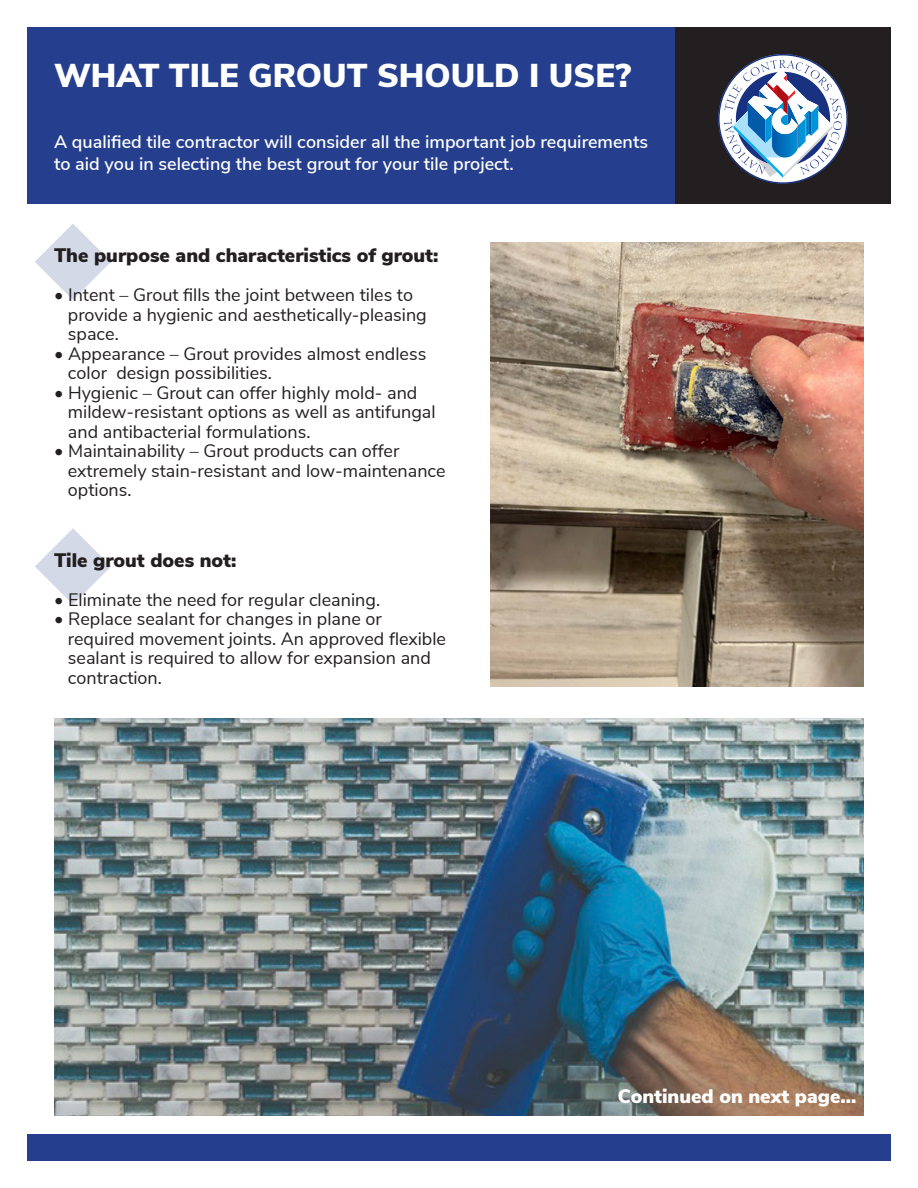
<style>
.page{position:relative;width:918px;height:1188px;background:#fff}
.page>*{position:absolute;margin:0;border:0;box-sizing:border-box;transform-origin:0 0}
.t1{font:900 33px "Nunito Sans";color:#fff}
.t2{font:900 19.5px "Nunito Sans";color:#231f20}
.t3{font:900 19.5px "Nunito Sans";color:#fff}
.t4{font:18px/19.5px "Nunito Sans";color:#231f20}
.t5{font:600 18px/21.6px "Nunito Sans";color:#fff}
</style>
<div class="page">
<svg style="left:35px;top:224px;width:76px;height:76px"></svg>
<svg style="left:35px;top:528px;width:76px;height:76px"></svg>
<img style="left:54px;top:718px;width:810px;height:398px">
<div style="left:27px;top:27px;width:648px;height:176px;background:#253f8e"></div>
<div style="left:675px;top:27px;width:216px;height:176px;background:#231f20"></div>
<div style="left:27px;top:1134px;width:864px;height:27px;background:#253f8e"></div>
<img style="left:490px;top:243px;width:374px;height:444px">
<svg style="left:718px;top:54px;width:130px;height:130px"></svg>
<h1 class="t1" style="left:54px;top:52px;width:579px">WHAT TILE GROUT SHOULD I USE?</h1>
<p class="t5" style="left:54px;top:130px;width:596px">A qualified tile contractor will consider all the important job requirements to aid you in selecting the best grout for your tile project.</p>
<p class="t2" style="left:54px;top:241px;width:386px">The purpose and characteristics of grout:</p>
<p class="t4" style="left:68px;top:284px;width:360px;text-indent:-14px">• Intent – Grout fills the joint between tiles to provide a hygienic and aesthetically-pleasing space.</p>
<p class="t4" style="left:68px;top:343px;width:360px;text-indent:-14px">• Appearance – Grout provides almost endless color design possibilities.</p>
<p class="t4" style="left:68px;top:382px;width:369px;text-indent:-14px">• Hygienic – Grout can offer highly mold- and mildew-resistant options as well as antifungal and antibacterial formulations.</p>
<p class="t4" style="left:68px;top:440px;width:379px;text-indent:-14px">• Maintainability – Grout products can offer extremely stain-resistant and low-maintenance options.</p>
<p class="t2" style="left:54px;top:546px;width:184px">Tile grout does not:</p>
<p class="t4" style="left:54px;top:589px;width:328px">• Eliminate the need for regular cleaning.</p>
<p class="t4" style="left:68px;top:608px;width:380px;text-indent:-14px">• Replace sealant for changes in plane or required movement joints. An approved flexible sealant is required to allow for expansion and contraction.</p>
<p class="t3" style="left:618px;top:1082px;width:240px">Continued on next page...</p>
</div>
